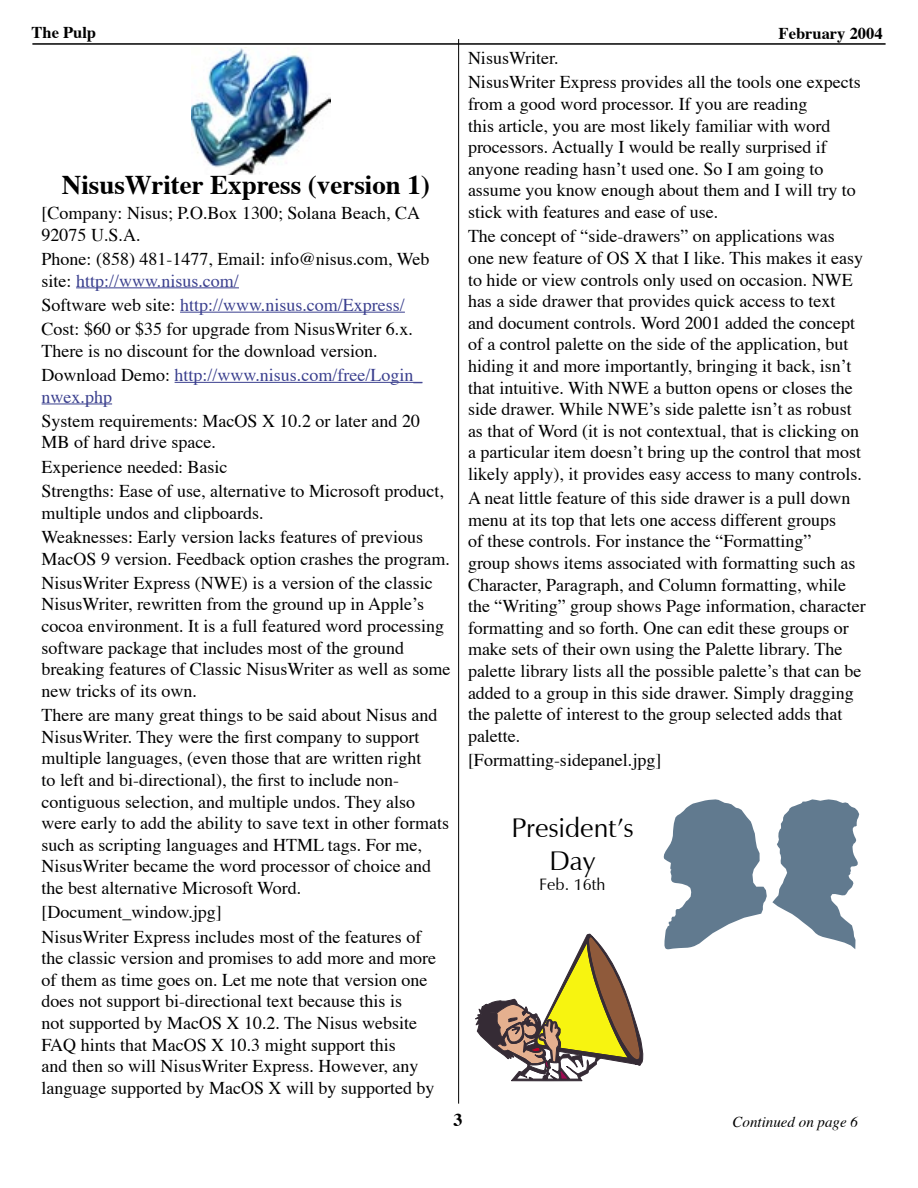
<style>
.page{position:relative;width:918px;height:1188px;background:#fff}
.page>*{position:absolute;margin:0;border:0;box-sizing:border-box;transform-origin:0 0}
.Column_Title{font:700 27px "Times";color:#000}
.Column_Title-2{font:27px/32.4px "Zapf Humanist 601 BT";color:#000;text-align:center}
.t1{font:18px/21.6px "Times";color:#000}
.t2{font:18px/21.6px "Times";color:#3a3f8e}
.Headline{font:700 18px "Times";color:#000}
.Activities{font:700 16.5px "Times";color:#000}
.by_line{font:16.5px "Zapf Humanist 601 BT";color:#000}
.Continued{font:italic 15px "Times";color:#000}
.s1{color:#3a3f8e}
.s2{color:#000}
</style>
<div class="page">
<hr style="left:32px;top:43px;width:854px;height:2px;background:#000">
<hr style="left:76px;top:287px;width:163px;height:1px;background:#3a3f8e">
<hr style="left:180px;top:312px;width:225px;height:1px;background:#3a3f8e">
<hr style="left:175px;top:382px;width:247px;height:1px;background:#3a3f8e">
<hr style="left:42px;top:404px;width:70px;height:1px;background:#3a3f8e">
<img style="left:192px;top:47px;width:138px;height:127px">
<hr style="left:458px;top:39px;width:1px;height:1065px;background:#000">
<svg style="left:475px;top:934px;width:169px;height:147px"></svg>
<svg style="left:664px;top:799px;width:195px;height:150px"></svg>
<p class="Activities" style="left:32px;top:21px;width:66px">The Pulp</p>
<p class="Activities" style="left:779px;top:23px;width:106px">February 2004</p>
<p class="Column_Title" style="left:62px;top:167px;width:370px">NisusWriter Express (version 1)</p>
<p class="t1" style="left:42px;top:203px;width:380px">[Company: Nisus; P.O.Box 1300; Solana Beach, CA<br>92075 U.S.A.</p>
<p class="t1" style="left:42px;top:249px;width:389px">Phone: (858) 481-1477, Email: info@nisus.com, Web site: <span class="s1">http://www.nisus.com/</span></p>
<p class="t2" style="left:42px;top:295px;width:365px"><span class="s2">Software web site:</span> http://www.nisus.com/Express/</p>
<p class="t1" style="left:42px;top:319px;width:373px">Cost: $60 or $35 for upgrade from NisusWriter 6.x.<br>There is no discount for the download version.</p>
<p class="t2" style="left:42px;top:365px;width:382px"><span class="s2">Download Demo:</span> http://www.nisus.com/free/Login_ nwex.php</p>
<p class="t1" style="left:42px;top:411px;width:380px">System requirements: MacOS X 10.2 or later and 20<br>MB of hard drive space.</p>
<p class="t1" style="left:42px;top:457px;width:187px">Experience needed: Basic</p>
<p class="t1" style="left:42px;top:481px;width:404px">Strengths: Ease of use, alternative to Microsoft product, multiple undos and clipboards.</p>
<p class="t1" style="left:42px;top:527px;width:410px">Weaknesses: Early version lacks features of previous<br>MacOS 9 version. Feedback option crashes the program.</p>
<p class="t1" style="left:42px;top:573px;width:410px">NisusWriter Express (NWE) is a version of the classic NisusWriter, rewritten from the ground up in Appleʼs cocoa environment. It is a full featured word processing software package that includes most of the ground breaking features of Classic NisusWriter as well as some new tricks of its own.</p>
<p class="t1" style="left:42px;top:705px;width:409px">There are many great things to be said about Nisus and NisusWriter. They were the first company to support multiple languages, (even those that are written right<br>to left and bi-directional), the first to include non&shy;contiguous selection, and multiple undos. They also were early to add the ability to save text in other formats such as scripting languages and HTML tags. For me, NisusWriter became the word processor of choice and the best alternative Microsoft Word.</p>
<p class="t1" style="left:42px;top:903px;width:182px">[Document_window.jpg]</p>
<p class="t1" style="left:42px;top:927px;width:396px">NisusWriter Express includes most of the features of the classic version and promises to add more and more of them as time goes on. Let me note that version one does not support bi-directional text because this is<br>not supported by MacOS X 10.2. The Nisus website FAQ hints that MacOS X 10.3 might support this<br>and then so will NisusWriter Express. However, any language supported by MacOS X will by supported by</p>
<p class="t1" style="left:468px;top:48px;width:92px">NisusWriter.</p>
<p class="t1" style="left:468px;top:73px;width:394px">NisusWriter Express provides all the tools one expects from a good word processor. If you are reading<br>this article, you are most likely familiar with word processors. Actually I would be really surprised if anyone reading hasnʼt used one. So I am going to assume you know enough about them and I will try to stick with features and ease of use.</p>
<p class="t1" style="left:468px;top:227px;width:397px">The concept of “side-drawers” on applications was one new feature of OS X that I like. This makes it easy to hide or view controls only used on occasion. NWE has a side drawer that provides quick access to text and document controls. Word 2001 added the concept of a control palette on the side of the application, but hiding it and more importantly, bringing it back, isnʼt that intuitive. With NWE a button opens or closes the side drawer. While NWEʼs side palette isnʼt as robust as that of Word (it is not contextual, that is clicking on a particular item doesnʼt bring up the control that most likely apply), it provides easy access to many controls.</p>
<p class="t1" style="left:468px;top:488px;width:399px">A neat little feature of this side drawer is a pull down menu at its top that lets one access different groups<br>of these controls. For instance the “Formatting”<br>group shows items associated with formatting such as Character, Paragraph, and Column formatting, while the “Writing” group shows Page information, character formatting and so forth. One can edit these groups or make sets of their own using the Palette library. The palette library lists all the possible paletteʼs that can be added to a group in this side drawer. Simply dragging the palette of interest to the group selected adds that palette.</p>
<p class="t1" style="left:468px;top:750px;width:195px">[Formatting-sidepanel.jpg]</p>
<p class="Column_Title-2" style="left:511px;top:812px;width:124px">President’s<br>Day</p>
<p class="by_line" style="left:539px;top:874px;width:68px">Feb. 16th</p>
<p class="Headline" style="left:454px;top:1108px;width:10px">3</p>
<p class="Continued" style="left:733px;top:1113px;width:127px">Continued on page 6</p>
</div>
